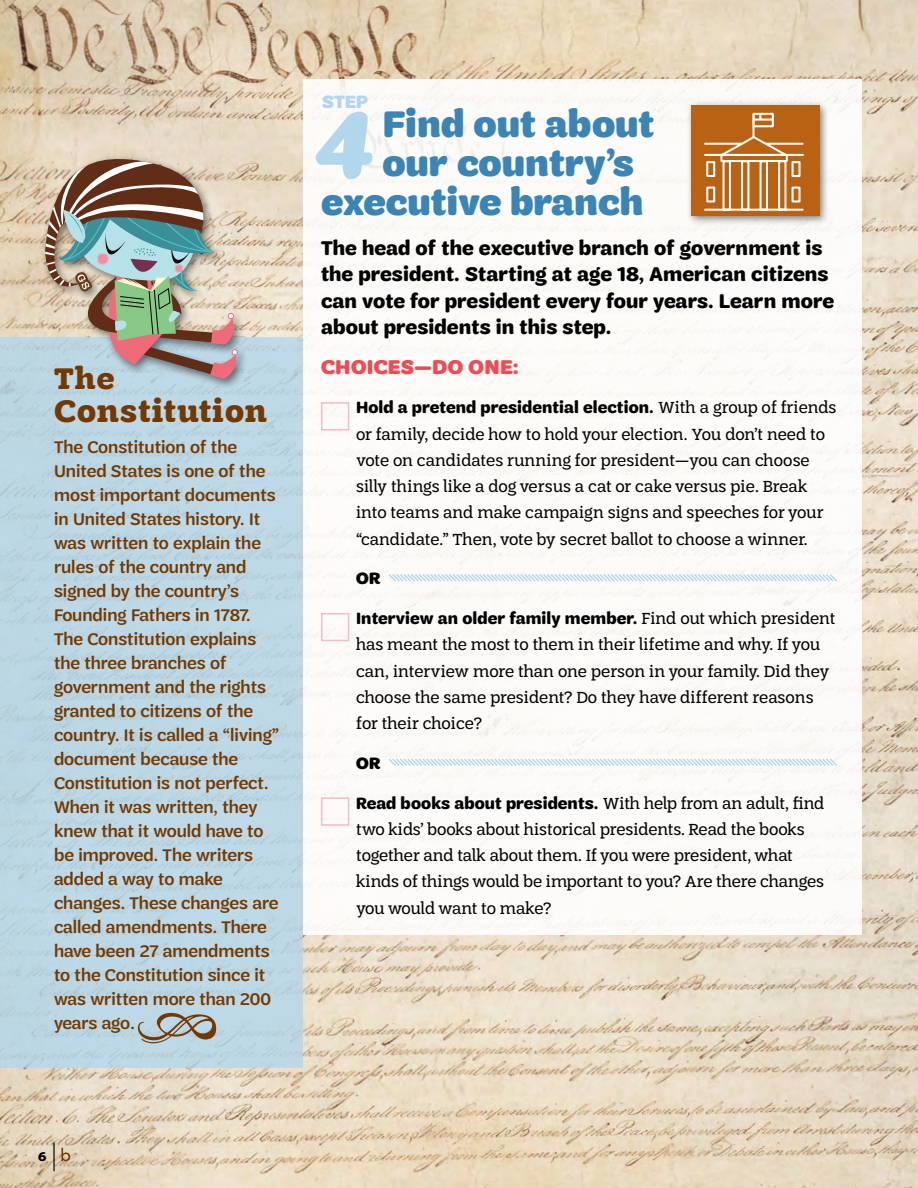
<style>
.page{position:relative;width:918px;height:1188px;background:#fff}
.page>*{position:absolute;margin:0;border:0;box-sizing:border-box;transform-origin:0 0}
.t1{font:99px "Shortbread Script";color:#b2d7ed}
.t2{font:900 39px "Trefoil Sans";color:#3a84b6}
.t3{font:700 33px "Trefoil Slab";letter-spacing:.03em;color:#733900}
.t4{font:700 31.5px "Trefoil Slab";color:#733900}
.t5{font:700 21px/26.2px "Trefoil Sans";letter-spacing:.005em;color:#000}
.t6{font:900 21px "Trefoil Sans";letter-spacing:.015em;color:#f04b54}
.t7{font:900 18.75px "Trefoil Sans";color:#b2d7ed}
.t8{font:500 18px/24px "Trefoil Sans";color:#733900}
.t9{font:17.25px/26.2px "Trefoil Slab";color:#000}
.t10{font:700 17.25px "Trefoil Sans";letter-spacing:.005em;color:#000}
.t11{font:900 17.25px "Trefoil Sans";color:#000}
.t12{font:700 13.5px "Trefoil Sans";color:#000}
.s1{font-family:"Trefoil Slab";font-weight:400}
</style>
<div class="page">
<img style="left:0;top:0;width:918px;height:1188px">
<div style="left:303px;top:79px;width:559px;height:855px;background:#fcfbf8"></div>
<svg style="left:388px;top:573px;width:449px;height:9px"></svg>
<svg style="left:388px;top:757px;width:449px;height:9px"></svg>
<div style="left:321px;top:402px;width:28px;height:28px;border:2px solid #f8bac3"></div>
<div style="left:321px;top:613px;width:28px;height:28px;border:2px solid #f8bac3"></div>
<div style="left:321px;top:797px;width:28px;height:29px;border:2px solid #f8bac3"></div>
<div style="left:0;top:338px;width:303px;height:730px;background:#bdd8e5"></div>
<svg style="left:138px;top:1013px;width:78px;height:30px"></svg>
<div style="left:40px;top:154px;width:208px;height:236px;background:#000;opacity:.5"></div>
<img style="left:32px;top:188px;width:13px;height:142px">
<img style="left:239px;top:199px;width:10px;height:139px">
<svg style="left:45px;top:148px;width:194px;height:231px;background:#aba79a"></svg>
<div style="left:686px;top:99px;width:143px;height:127px;background:#000;opacity:.5"></div>
<div style="left:691px;top:105px;width:128px;height:110px;background:#ba6214"></div>
<svg style="left:704px;top:112px;width:100px;height:99px"></svg>
<hr style="left:53px;top:1143px;width:2px;height:28px;background:#000">
<svg style="left:62px;top:1148px;width:8px;height:13px"></svg>
<h3 class="t4" style="left:54px;top:361px;width:62px">The</h3>
<h3 class="t3" style="left:54px;top:393px;width:215px">Constitution</h3>
<p class="t8" style="left:54px;top:435px;width:227px">The Constitution of the<br>United States is one of the most important documents in United States history. It was written to explain the rules of the country and signed by the country’s<br>Founding Fathers in 1787.<br>The Constitution explains the three branches of government and the rights granted to citizens of the country. It is called a “living” document because the<br>Constitution is not perfect.<br>When it was written, they knew that it would have to be improved. The writers added a way to make changes. These changes are called amendments. There have been 27 amendments to the Constitution since it was written more than 200 years ago.</p>
<p class="t7" style="left:322px;top:91px;width:47px">STEP</p>
<h1 class="t1" style="left:316px;top:90px;width:60px">4</h1>
<h2 class="t2" style="left:382px;top:102px;width:274px">Find out about</h2>
<h2 class="t2" style="left:382px;top:141px;width:253px">our country’s</h2>
<h2 class="t2" style="left:321px;top:180px;width:324px">executive branch</h2>
<p class="t5" style="left:321px;top:235px;width:515px">The head of the executive branch of government is the president. Starting at age 18, American citizens can vote for president every four years. Learn more about presidents in this step.</p>
<p class="t6" style="left:321px;top:355px;width:199px">CHOICES—DO ONE:</p>
<p class="t10" style="left:356px;top:398px;width:482px">Hold a pretend presidential election. <span class="s1">With a group of friends</span></p>
<p class="t9" style="left:356px;top:421px;width:471px">or family, decide how to hold your election. You don’t need to vote on candidates running for president—you can choose silly things like a dog versus a cat or cake versus pie. Break into teams and make campaign signs and speeches for your “candidate.” Then, vote by secret ballot to choose a winner.</p>
<p class="t11" style="left:356px;top:569px;width:26px">OR</p>
<p class="t10" style="left:356px;top:609px;width:481px">Interview an older family member. <span class="s1">Find out which president</span></p>
<p class="t9" style="left:356px;top:631px;width:475px">has meant the most to them in their lifetime and why. If you can, interview more than one person in your family. Did they choose the same president? Do they have different reasons for their choice?</p>
<p class="t11" style="left:356px;top:753px;width:26px">OR</p>
<p class="t10" style="left:356px;top:793px;width:470px">Read books about presidents. <span class="s1">With help from an adult, find</span></p>
<p class="t9" style="left:356px;top:816px;width:469px">two kids’ books about historical presidents. Read the books together and talk about them. If you were president, what kinds of things would be important to you? Are there changes you would want to make?</p>
<p class="t12" style="left:38px;top:1149px;width:10px">6</p>
</div>
